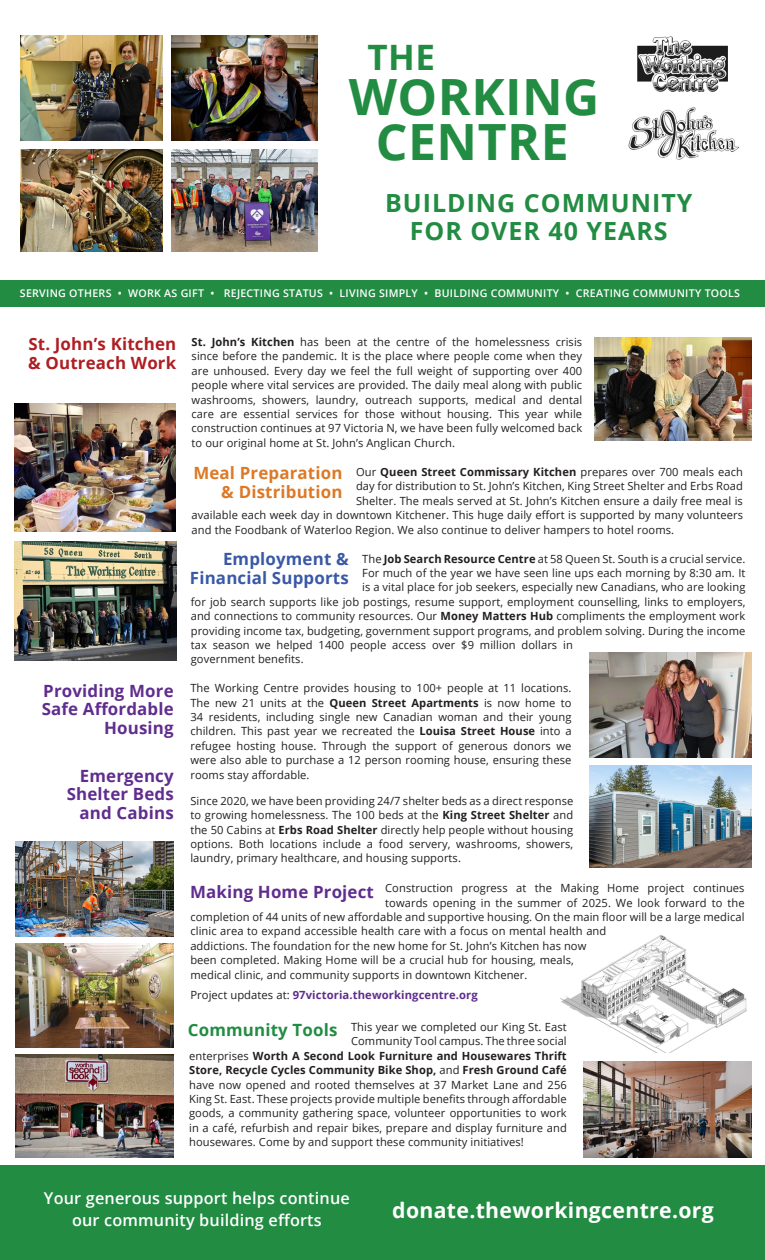
<style>
.page{position:relative;width:765px;height:1260px;background:#fff}
.page>*{position:absolute;margin:0;border:0;box-sizing:border-box;transform-origin:0 0}
.t1{font:700 50px "Open Sans";letter-spacing:.01em;color:#228c43}
.t2{font:700 35px "Open Sans";color:#228c43}
.t3{font:700 25px/28.8px "Open Sans";letter-spacing:.04em;color:#228c43;text-align:center}
.t4{font:700 21.25px "Open Sans";letter-spacing:.015em;color:#fff}
.t5{font:700 16.88px/18.8px "Open Sans";letter-spacing:.01em;color:#602d8e;text-align:right}
.t6{font:700 16.88px/18.8px "Open Sans";letter-spacing:.01em;color:#ae1e22}
.t7{font:700 16.88px/18.8px "Open Sans";letter-spacing:.01em;color:#3958a6;text-align:right}
.t8{font:700 16.88px/18.8px "Open Sans";letter-spacing:.01em;color:#dc7926;text-align:right}
.t9{font:700 16.88px "Open Sans";letter-spacing:.01em;color:#228c43}
.t10{font:600 16.25px/22.5px "Open Sans";letter-spacing:.01em;color:#fff;text-align:center}
.t11{font:11.25px/14.4px "Open Sans";letter-spacing:.01em;color:#231f20;text-align:justify}
.t12{font:700 11.25px "Open Sans";letter-spacing:.01em;color:#231f20}
.t13{font:700 11.25px "Open Sans";letter-spacing:.01em;color:#602d8e}
.t14{font:600 10.62px "Open Sans";letter-spacing:.025em;color:#fff}
.s1{font-weight:700}
.s2{font-weight:400}
.s3{font-weight:400;color:#231f20}
</style>
<div class="page">
<img style="left:560px;top:935px;width:187px;height:117px">
<img style="left:638px;top:36px;width:89px;height:56px">
<img style="left:628px;top:108px;width:111px;height:52px">
<img style="left:14px;top:541px;width:162px;height:119px">
<div style="left:0;top:280px;width:765px;height:27px;background:#228c43"></div>
<div style="left:0;top:1165px;width:765px;height:95px;background:#228c43"></div>
<img style="left:590px;top:652px;width:162px;height:106px">
<img style="left:583px;top:1061px;width:169px;height:97px">
<img style="left:16px;top:842px;width:157px;height:95px">
<img style="left:16px;top:1054px;width:157px;height:103px">
<img style="left:590px;top:765px;width:162px;height:102px">
<img style="left:16px;top:944px;width:157px;height:103px">
<img style="left:594px;top:338px;width:158px;height:102px">
<img style="left:172px;top:35px;width:146px;height:106px">
<img style="left:21px;top:35px;width:141px;height:105px">
<img style="left:21px;top:150px;width:142px;height:101px">
<img style="left:172px;top:150px;width:146px;height:101px">
<img style="left:14px;top:404px;width:162px;height:127px">
<p class="t2" style="left:368px;top:33px;width:69px">THE</p>
<p class="t1" style="left:349px;top:61px;width:252px">WORKING</p>
<p class="t1" style="left:376px;top:106px;width:194px">CENTRE</p>
<p class="t3" style="left:385px;top:188px;width:309px">BUILDING COMMUNITY<br>FOR OVER 40 YEARS</p>
<p class="t14" style="left:20px;top:286px;width:722px">SERVING OTHERS • WORK AS GIFT • REJECTING STATUS • LIVING SIMPLY • BUILDING COMMUNITY • CREATING COMMUNITY TOOLS</p>
<p class="t6" style="left:28px;top:334px;width:150px">St. John’s Kitchen &amp; Outreach Work</p>
<p class="t5" style="left:42px;top:681px;width:134px">Providing More<br>Safe Affordable<br>Housing</p>
<p class="t5" style="left:67px;top:766px;width:109px">Emergency<br>Shelter Beds and Cabins</p>
<p class="t11" style="left:192px;top:335px;width:392px"><span class="s1">St. John’s Kitchen</span> has been at the centre of the homelessness crisis since before the pandemic. It is the place where people come when they are unhoused. Every day we feel the full weight of supporting over 400 people where vital services are provided. The daily meal along with public washrooms, showers, laundry, outreach supports, medical and dental care are essential services for those without housing. This year while construction continues at 97 Victoria N, we have been fully welcomed back to our original home at St. John’s Anglican Church.</p>
<p class="t8" style="left:193px;top:463px;width:151px">Meal Preparation &amp; Distribution</p>
<p class="t12" style="left:356px;top:464px;width:388px"><span class="s2">Our</span> Queen Street Commissary Kitchen <span class="s2">prepares over 700 meals each</span></p>
<p class="t11" style="left:356px;top:479px;width:388px">day for distribution to St. John’s Kitchen, King Street Shelter and Erbs Road</p>
<p class="t11" style="left:356px;top:493px;width:388px">Shelter. The meals served at St. John’s Kitchen ensure a daily free meal is</p>
<p class="t11" style="left:192px;top:508px;width:553px">available each week day in downtown Kitchener. This huge daily effort is supported by many volunteers</p>
<p class="t11" style="left:192px;top:522px;width:484px">and the Foodbank of Waterloo Region. We also continue to deliver hampers to hotel rooms.</p>
<p class="t7" style="left:190px;top:549px;width:160px">Employment &amp;<br>Financial Supports</p>
<p class="t11" style="left:362px;top:551px;width:385px">The <span class="s1">Job Search Resource Centre</span> at 58 Queen St. South is a crucial service.</p>
<p class="t11" style="left:362px;top:566px;width:385px">For much of the year we have seen line ups each morning by 8:30 am. It</p>
<p class="t11" style="left:362px;top:580px;width:385px">is a vital place for job seekers, especially new Canadians, who are looking</p>
<p class="t11" style="left:191px;top:594px;width:556px">for job search supports like job postings, resume support, employment counselling, links to employers,</p>
<p class="t11" style="left:191px;top:609px;width:556px">and connections to community resources. Our <span class="s1">Money Matters Hub</span> compliments the employment work</p>
<p class="t11" style="left:191px;top:623px;width:556px">providing income tax, budgeting, government support programs, and problem solving. During the income</p>
<p class="t11" style="left:191px;top:637px;width:384px">tax season we helped 1400 people access over $9 million dollars in</p>
<p class="t11" style="left:191px;top:652px;width:114px">government benefits.</p>
<p class="t11" style="left:190px;top:681px;width:383px">The Working Centre provides housing to 100+ people at 11 locations.<br>The new 21 units at the <span class="s1">Queen Street Apartments</span> is now home to 34 residents, including single new Canadian woman and their young children. This past year we recreated the <span class="s1">Louisa Street House</span> into a refugee hosting house. Through the support of generous donors we were also able to purchase a 12 person rooming house, ensuring these rooms stay affordable.</p>
<p class="t11" style="left:190px;top:793px;width:384px">Since 2020, we have been providing 24/7 shelter beds as a direct response to growing homelessness. The 100 beds at the <span class="s1">King Street Shelter</span> and the 50 Cabins at <span class="s1">Erbs Road Shelter</span> directly help people without housing options. Both locations include a food servery, washrooms, showers, laundry, primary healthcare, and housing supports.</p>
<p class="t11" style="left:385px;top:881px;width:361px">Construction progress at the Making Home project continues</p>
<p class="t11" style="left:385px;top:895px;width:361px">towards opening in the summer of 2025. We look forward to the</p>
<p class="t11" style="left:190px;top:910px;width:556px">completion of 44 units of new affordable and supportive housing. On the main floor will be a large medical</p>
<p class="t11" style="left:190px;top:924px;width:418px">clinic area to expand accessible health care with a focus on mental health and</p>
<p class="t11" style="left:190px;top:938px;width:398px">addictions. The foundation for the new home for St. John’s Kitchen has now</p>
<p class="t11" style="left:190px;top:953px;width:385px">been completed. Making Home will be a crucial hub for housing, meals,</p>
<p class="t11" style="left:190px;top:967px;width:339px">medical clinic, and community supports in downtown Kitchener.</p>
<p class="t13" style="left:190px;top:987px;width:289px"><span class="s3">Project updates at:</span> 97victoria.theworkingcentre.org</p>
<p class="t5" style="left:190px;top:882px;width:185px">Making Home Project</p>
<p class="t11" style="left:351px;top:1020px;width:217px">This year we completed our King St. East</p>
<p class="t11" style="left:351px;top:1034px;width:217px">Community Tool campus. The three social</p>
<p class="t12" style="left:189px;top:1048px;width:379px"><span class="s2">enterprises</span> Worth A Second Look Furniture and Housewares Thrift</p>
<p class="t12" style="left:189px;top:1062px;width:379px">Store, Recycle Cycles Community Bike Shop, <span class="s2">and</span> Fresh Ground Café</p>
<p class="t11" style="left:189px;top:1077px;width:379px">have now opened and rooted themselves at 37 Market Lane and 256</p>
<p class="t11" style="left:189px;top:1091px;width:379px">King St. East. These projects provide multiple benefits through affordable</p>
<p class="t11" style="left:189px;top:1106px;width:379px">goods, a community gathering space, volunteer opportunities to work</p>
<p class="t11" style="left:189px;top:1120px;width:379px">in a café, refurbish and repair bikes, prepare and display furniture and</p>
<p class="t11" style="left:189px;top:1135px;width:336px">housewares. Come by and support these community initiatives!</p>
<p class="t9" style="left:188px;top:1018px;width:151px">Community Tools</p>
<p class="t10" style="left:44px;top:1186px;width:307px">Your generous support helps continue our community building efforts</p>
<p class="t4" style="left:392px;top:1195px;width:323px">donate.theworkingcentre.org</p>
</div>
